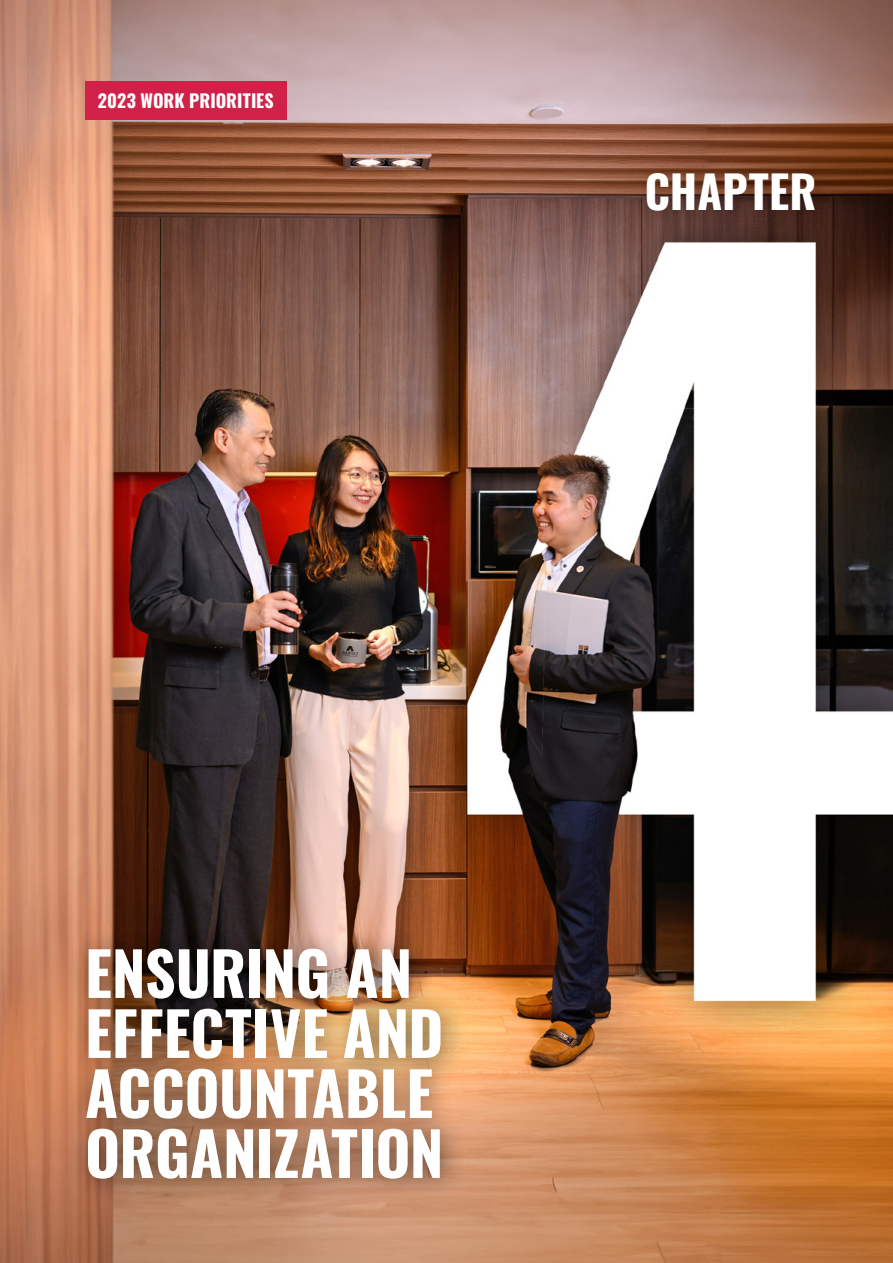
<style>
.page{position:relative;width:893px;height:1263px;background:#fff}
.page>*{position:absolute;margin:0;border:0;box-sizing:border-box;transform-origin:0 0}
.t1{font:60px/60px "Oswald";letter-spacing:-.005em;color:#fff}
.t2{font:45px "Oswald";letter-spacing:.005em;color:#fff}
.t3{font:18px "Oswald";color:#fff}
</style>
<div class="page">
<img style="left:0;top:0;width:893px;height:1263px">
<div style="left:67px;top:928px;width:401px;height:277px;background:#000;opacity:.5"></div>
<div style="left:635px;top:163px;width:195px;height:64px;background:#000;opacity:.2"></div>
<div style="left:85px;top:81px;width:202px;height:38px;background:#d12149"></div>
<p class="t3" style="left:98px;top:84px;width:178px">2023 WORK PRIORITIES</p>
<p class="t2" style="left:645px;top:152px;width:173px">CHAPTER</p>
<p class="t1" style="left:85px;top:937px;width:360px">ENSURING AN<br>EFFECTIVE AND<br>ACCOUNTABLE<br>ORGANIZATION</p>
</div>
